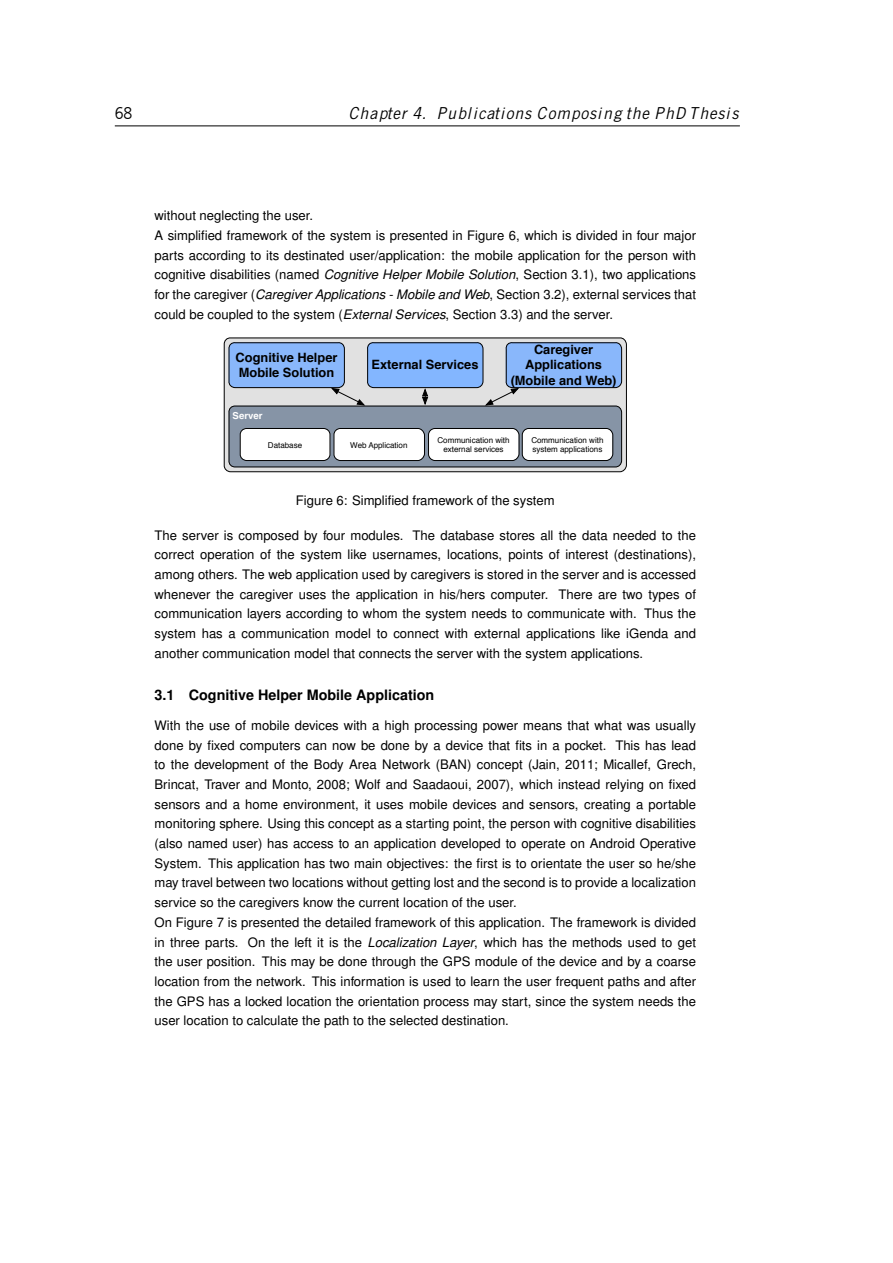
<style>
.page{position:relative;width:893px;height:1263px;background:#fff}
.page>*{position:absolute;margin:0;border:0;box-sizing:border-box;transform-origin:0 0}
.t1{font:italic 17.85px "News Got T";color:#000}
.t2{font:17.85px "News Got T";color:#000}
.t3{font:700 14.4px "Nimbus San L";color:#000}
.t4{font:13.05px/19.6px "Nimbus San L";color:#000}
.t5{font:700 12.75px/15.1px "Helvetica";color:#000}
.t6{font:700 9.6px "Helvetica";color:#fff}
.t7{font:7.95px/9.6px "Helvetica";color:#000;text-align:center}
.s1{font-style:italic}
</style>
<div class="page">
<svg style="left:224px;top:338px;width:402px;height:134px;background:#d0d0d1"></svg>
<div style="left:224px;top:337px;width:403px;height:135px;border:1px solid #000;border-radius:7px"></div>
<div style="left:229px;top:406px;width:392px;height:61px;background:#8694a6;border-radius:6px"></div>
<div style="left:228px;top:405px;width:394px;height:62px;border:1px solid #000;border-radius:7px"></div>
<div style="left:240px;top:428px;width:90px;height:32px;background:#fff;border-radius:6px"></div>
<div style="left:240px;top:428px;width:90px;height:33px;border:1px solid #000;border-radius:7px"></div>
<div style="left:334px;top:428px;width:90px;height:32px;background:#fff;border-radius:6px"></div>
<div style="left:333px;top:428px;width:92px;height:33px;border:1px solid #000;border-radius:6px"></div>
<div style="left:428px;top:428px;width:91px;height:32px;background:#fff;border-radius:6px"></div>
<div style="left:428px;top:428px;width:91px;height:33px;border:1px solid #000;border-radius:6px"></div>
<div style="left:522px;top:428px;width:90px;height:32px;background:#fff;border-radius:6px"></div>
<div style="left:522px;top:428px;width:91px;height:33px;border:1px solid #000;border-radius:6px"></div>
<svg style="left:229px;top:342px;width:393px;height:64px;background:#9fbbe5"></svg>
<hr style="left:115px;top:126px;width:625px;height:1px;background:#000">
<h1 class="t2" style="left:115px;top:104px;width:19px">68</h1>
<h1 class="t1" style="left:349px;top:104px;width:392px">Chapter 4. Publications Composing the PhD Thesis</h1>
<p class="t4" style="left:155px;top:207px;width:543px">without neglecting the user.<br>A simplified framework of the system is presented in Figure 6, which is divided in four major parts according to its destinated user/application: the mobile application for the person with cognitive disabilities (named <span class="s1">Cognitive Helper Mobile Solution</span>, Section 3.1), two applications for the caregiver (<span class="s1">Caregiver Applications - Mobile and Web</span>, Section 3.2), external services that could be coupled to the system (<span class="s1">External Services</span>, Section 3.3) and the server.</p>
<p class="t5" style="left:236px;top:351px;width:103px">Cognitive Helper<br>Mobile Solution</p>
<p class="t5" style="left:511px;top:343px;width:107px;text-align:center">Caregiver<br>Applications (Mobile and Web)</p>
<p class="t5" style="left:372px;top:358px;width:108px">External Services</p>
<p class="t6" style="left:233px;top:411px;width:31px">Server</p>
<p class="t7" style="left:268px;top:441px;width:36px">Database</p>
<p class="t7" style="left:350px;top:441px;width:59px">Web Application</p>
<p class="t7" style="left:437px;top:436px;width:74px">Communication with external services</p>
<p class="t7" style="left:531px;top:436px;width:74px;text-align:left">Communication with system applications</p>
<p class="t4" style="left:296px;top:492px;width:260px">Figure 6: Simplified framework of the system</p>
<p class="t4" style="left:155px;top:526px;width:543px;text-align:justify">The server is composed by four modules. The database stores all the data needed to the correct operation of the system like usernames, locations, points of interest (destinations), among others. The web application used by caregivers is stored in the server and is accessed whenever the caregiver uses the application in his/hers computer. There are two types of communication layers according to whom the system needs to communicate with. Thus the system has a communication model to connect with external applications like iGenda and another communication model that connects the server with the system applications.</p>
<p class="t3" style="left:155px;top:690px;width:281px">3.1 Cognitive Helper Mobile Application</p>
<p class="t4" style="left:155px;top:717px;width:543px">With the use of mobile devices with a high processing power means that what was usually done by fixed computers can now be done by a device that fits in a pocket. This has lead to the development of the Body Area Network (BAN) concept (Jain, 2011; Micallef, Grech, Brincat, Traver and Monto, 2008; Wolf and Saadaoui, 2007), which instead relying on fixed sensors and a home environment, it uses mobile devices and sensors, creating a portable monitoring sphere. Using this concept as a starting point, the person with cognitive disabilities (also named user) has access to an application developed to operate on Android Operative System. This application has two main objectives: the first is to orientate the user so he/she may travel between two locations without getting lost and the second is to provide a localization service so the caregivers know the current location of the user.<br>On Figure 7 is presented the detailed framework of this application. The framework is divided in three parts. On the left it is the <span class="s1">Localization Layer</span>, which has the methods used to get the user position. This may be done through the GPS module of the device and by a coarse location from the network. This information is used to learn the user frequent paths and after the GPS has a locked location the orientation process may start, since the system needs the user location to calculate the path to the selected destination.</p>
</div>
